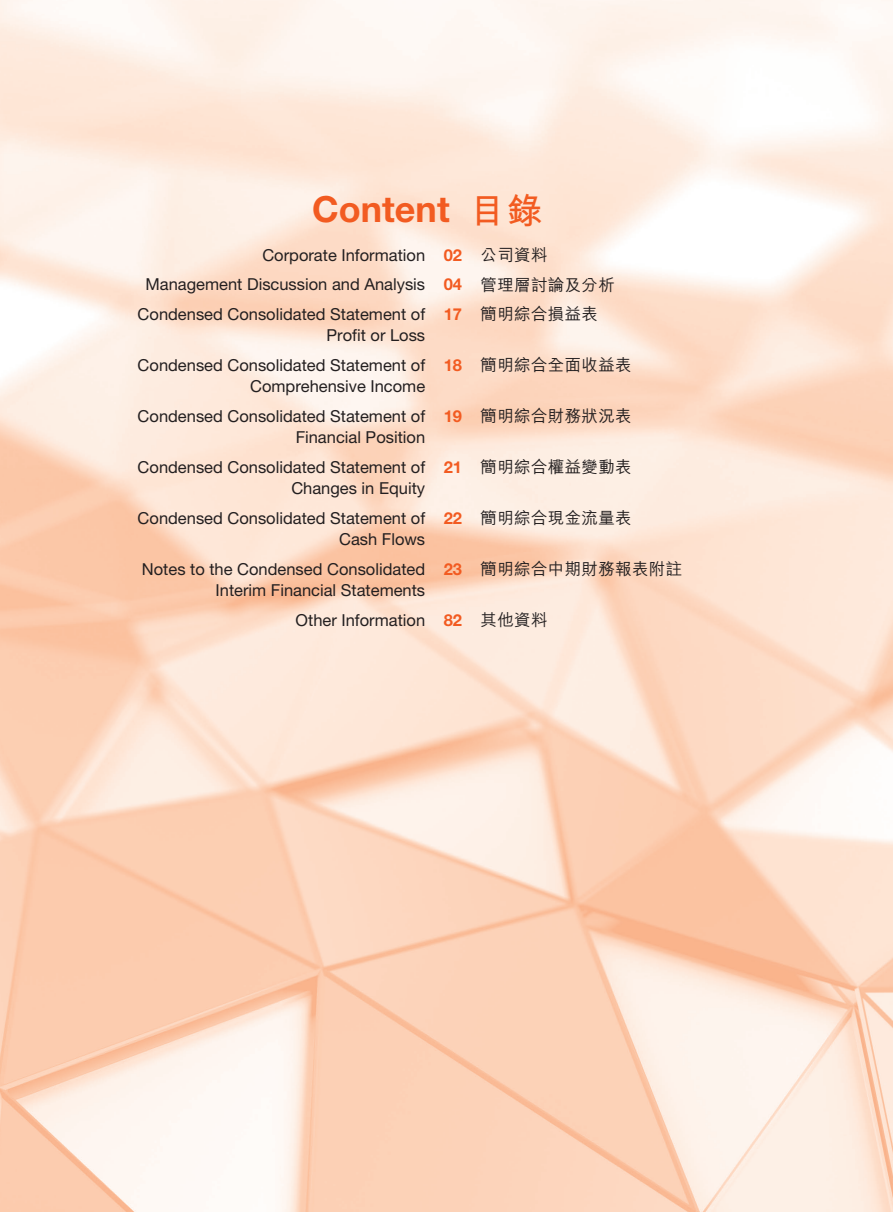
<style>
.page{position:relative;width:893px;height:1212px;background:#fff}
.page>*{position:absolute;margin:0;border:0;box-sizing:border-box;transform-origin:0 0}
.t1{font:700 36px "Helvetica Neue LT Std";color:#f25b21}
.t2{font:16.5px/21px "Helvetica Neue LT Std";color:#231f20;text-align:right}
.t3{font:500 16.5px "M Hei HK";letter-spacing:.02em;color:#231f20}
.s1{font-family:"M Hei HK"}
.s2{font-weight:700;color:#f25b21}
.s3{font-family:"M Hei HK";font-weight:500}
.s4{font-family:"Helvetica Neue LT Std";font-weight:700;color:#f25b21}
</style>
<div class="page">
<img style="left:0;top:0;width:893px;height:1212px">
<h1 class="t1" style="left:312px;top:186px;width:232px">Content <span class="s1">目錄</span></h1>
<p class="t2" style="left:262px;top:244px;width:287px">Corporate Information <span class="s2">02</span> <span class="s3">公司資料</span></p>
<p class="t2" style="left:146px;top:273px;width:471px">Management Discussion and Analysis <span class="s2">04</span> <span class="s3">管理層討論及分析</span></p>
<p class="t2" style="left:138px;top:303px;width:289px">Condensed Consolidated Statement of</p>
<p class="t2" style="left:327px;top:324px;width:100px">Profit or Loss</p>
<p class="t3" style="left:444px;top:302px;width:156px"><span class="s4">17</span> 簡明綜合損益表</p>
<p class="t2" style="left:138px;top:354px;width:289px">Condensed Consolidated Statement of<br>Comprehensive Income</p>
<p class="t3" style="left:444px;top:353px;width:189px"><span class="s4">18</span> 簡明綜合全面收益表</p>
<p class="t2" style="left:138px;top:405px;width:289px">Condensed Consolidated Statement of<br>Financial Position</p>
<p class="t3" style="left:444px;top:404px;width:189px"><span class="s4">19</span> 簡明綜合財務狀況表</p>
<p class="t2" style="left:138px;top:456px;width:289px">Condensed Consolidated Statement of<br>Changes in Equity</p>
<p class="t3" style="left:444px;top:455px;width:189px"><span class="s4">21</span> 簡明綜合權益變動表</p>
<p class="t2" style="left:138px;top:507px;width:289px">Condensed Consolidated Statement of<br>Cash Flows</p>
<p class="t3" style="left:444px;top:506px;width:189px"><span class="s4">22</span> 簡明綜合現金流量表</p>
<p class="t2" style="left:142px;top:558px;width:285px">Notes to the Condensed Consolidated<br>Interim Financial Statements</p>
<p class="t3" style="left:444px;top:557px;width:240px"><span class="s4">23</span> 簡明綜合中期財務報表附註</p>
<p class="t2" style="left:296px;top:609px;width:253px">Other Information <span class="s2">82</span> <span class="s3">其他資料</span></p>
</div>
